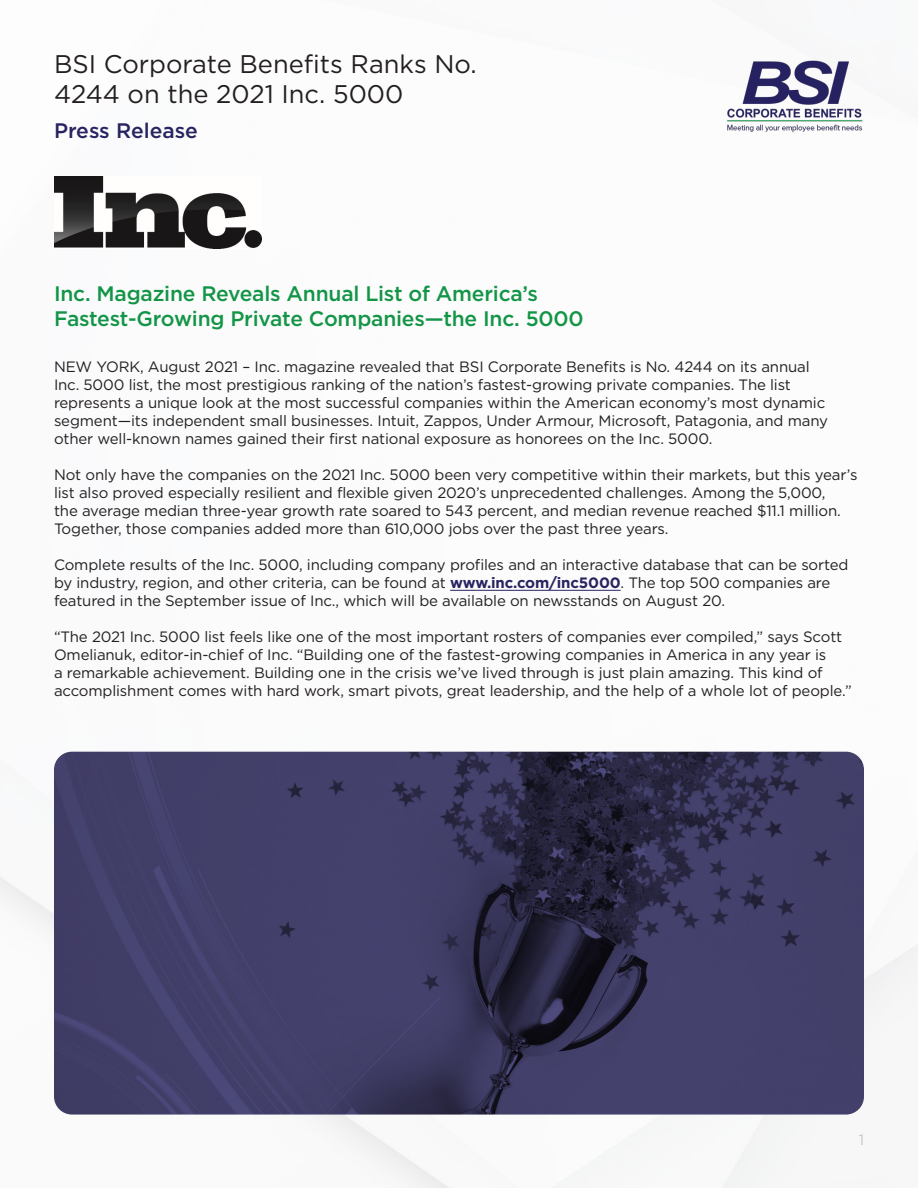
<style>
.page{position:relative;width:918px;height:1188px;background:#fff}
.page>*{position:absolute;margin:0;border:0;box-sizing:border-box;transform-origin:0 0}
.t1{font:25.5px "Gotham";color:#231f20}
.t2{font:500 21px/25.2px "Gotham";letter-spacing:-.01em;color:#139547}
.t3{font:500 21px "Gotham";color:#282461}
.t4{font:15px/18px "Gotham";letter-spacing:-.01em;color:#231f20}
.t5{font:15px "Gotham";color:#939598}
.s1{font-weight:700;color:#282461}
</style>
<div class="page">
<img style="left:0;top:60px;width:918px;height:1128px">
<img style="left:727px;top:61px;width:137px;height:72px">
<img style="left:55px;top:176px;width:207px;height:73px">
<hr style="left:450px;top:590px;width:171px;height:1px;background:#282461">
<img style="left:54px;top:752px;width:810px;height:363px">
<p class="t1" style="left:54px;top:49px;width:424px">BSI Corporate Benefits Ranks No.</p>
<p class="t1" style="left:54px;top:80px;width:351px">4244 on the 2021 Inc. 5000</p>
<p class="t3" style="left:54px;top:118px;width:145px">Press Release</p>
<p class="t2" style="left:54px;top:281px;width:531px">Inc. Magazine Reveals Annual List of America’s<br>Fastest-Growing Private Companies—the Inc. 5000</p>
<p class="t4" style="left:54px;top:358px;width:776px">NEW YORK, August 2021 – Inc. magazine revealed that BSI Corporate Benefits is No. 4244 on its annual Inc. 5000 list, the most prestigious ranking of the nation’s fastest-growing private companies. The list represents a unique look at the most successful companies within the American economy’s most dynamic segment—its independent small businesses. Intuit, Zappos, Under Armour, Microsoft, Patagonia, and many other well-known names gained their first national exposure as honorees on the Inc. 5000.</p>
<p class="t4" style="left:54px;top:466px;width:805px">Not only have the companies on the 2021 Inc. 5000 been very competitive within their markets, but this year’s list also proved especially resilient and flexible given 2020’s unprecedented challenges. Among the 5,000,<br>the average median three-year growth rate soared to 543 percent, and median revenue reached $11.1 million.<br>Together, those companies added more than 610,000 jobs over the past three years.</p>
<p class="t4" style="left:54px;top:556px;width:796px">Complete results of the Inc. 5000, including company profiles and an interactive database that can be sorted by industry, region, and other criteria, can be found at <span class="s1">www.inc.com/inc5000</span>. The top 500 companies are featured in the September issue of Inc., which will be available on newsstands on August 20.</p>
<p class="t4" style="left:54px;top:628px;width:799px">“The 2021 Inc. 5000 list feels like one of the most important rosters of companies ever compiled,” says Scott Omelianuk, editor-in-chief of Inc. “Building one of the fastest-growing companies in America in any year is<br>a remarkable achievement. Building one in the crisis we’ve lived through is just plain amazing. This kind of accomplishment comes with hard work, smart pivots, great leadership, and the help of a whole lot of people.”</p>
<p class="t5" style="left:859px;top:1131px;width:7px">1</p>
</div>
